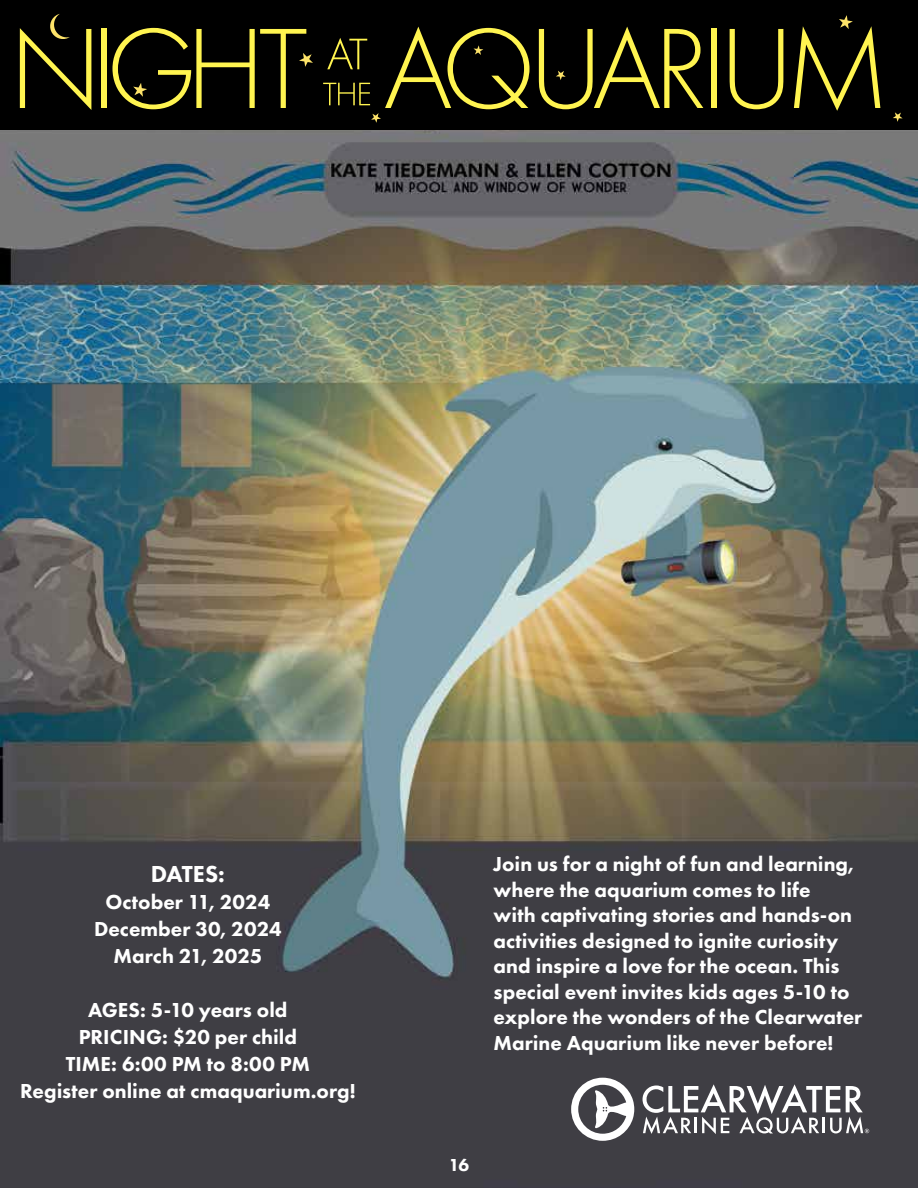
<style>
.page{position:relative;width:918px;height:1188px;background:#fff}
.page>*{position:absolute;margin:0;border:0;box-sizing:border-box;transform-origin:0 0}
.t1{font:300 118.5px "Futura PT";letter-spacing:-.085em;color:#fff450}
.t2{font:800 24px "Futura PT";letter-spacing:-.015em;color:#fff}
.t3{font:800 21px/25.5px "Futura PT";color:#fff;text-align:center}
.t4{font:800 18px "Futura PT";color:#fff}
</style>
<div class="page">
<img style="left:0;top:130px;width:918px;height:1058px">
<div style="left:0;top:0;width:918px;height:130px;background:#000"></div>
<svg style="left:323px;top:83px;width:47px;height:22px"></svg>
<svg style="left:327px;top:38px;width:40px;height:31px"></svg>
<svg style="left:50px;top:14px;width:20px;height:25px"></svg>
<svg style="left:839px;top:15px;width:14px;height:14px"></svg>
<svg style="left:133px;top:83px;width:14px;height:14px"></svg>
<svg style="left:299px;top:53px;width:14px;height:14px"></svg>
<svg style="left:474px;top:45px;width:9px;height:10px"></svg>
<svg style="left:371px;top:113px;width:10px;height:10px"></svg>
<svg style="left:556px;top:71px;width:10px;height:9px"></svg>
<svg style="left:893px;top:112px;width:10px;height:10px"></svg>
<svg style="left:571px;top:1078px;width:63px;height:63px"></svg>
<svg style="left:643px;top:1084px;width:226px;height:50px"></svg>
<h1 class="t1" style="left:9px;top:1px;width:883px">NIGHT AQUARIUM</h1>
<p class="t2" style="left:151px;top:859px;width:76px">DATES:</p>
<p class="t3" style="left:94px;top:888px;width:189px;line-height:27px">October 11, 2024<br>December 30, 2024<br>March 21, 2025</p>
<p class="t3" style="left:20px;top:996px;width:337px;line-height:27px">AGES: 5-10 years old<br>PRICING: $20 per child<br>TIME: 6:00 PM to 8:00 PM<br>Register online at cmaquarium.org!</p>
<p class="t3" style="left:494px;top:851px;width:370px;text-align:left">Join us for a night of fun and learning, where the aquarium comes to life<br>with captivating stories and hands-on activities designed to ignite curiosity and inspire a love for the ocean. This special event invites kids ages 5-10 to explore the wonders of the Clearwater Marine Aquarium like never before!</p>
<p class="t4" style="left:449px;top:1154px;width:22px">16</p>
</div>
